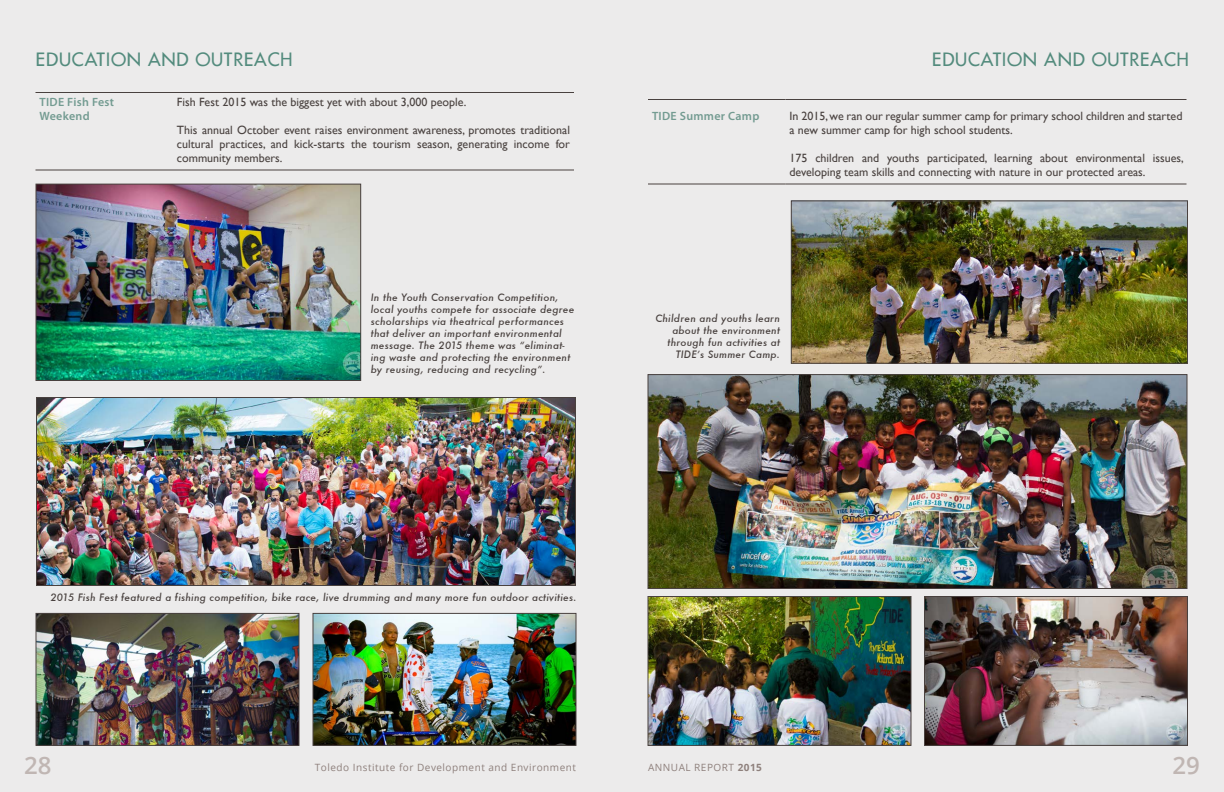
<style>
.page{position:relative;width:1224px;height:792px;background:#ecebeb}
.page>*{position:absolute;margin:0;border:0;box-sizing:border-box;transform-origin:0 0}
.t1{font:600 24px "Open Sans";color:#c0b6b3}
.t2{font:18px "Futura 2";letter-spacing:.05em;color:#538b7d}
.t3{font:12px/14px "Gill Sans";color:#49413f}
.t4{font:600 12px/14px "Myriad Pro";letter-spacing:.025em;color:#739b91}
.t5{font:italic 500 10px/12px "Futura";letter-spacing:.025em;color:#49413f}
.t6{font:10px "Open Sans";letter-spacing:.05em;color:#8e807c}
.s1{font-weight:700}
</style>
<div class="page">
<img style="left:793px;top:202px;width:393px;height:160px">
<div style="left:791px;top:200px;width:397px;height:164px;border:1px solid #49413f"></div>
<img style="left:38px;top:399px;width:536px;height:185px">
<div style="left:36px;top:397px;width:540px;height:189px;border:1px solid #49413f"></div>
<img style="left:650px;top:376px;width:536px;height:211px">
<div style="left:648px;top:374px;width:540px;height:215px;border:1px solid #49413f"></div>
<img style="left:314px;top:615px;width:260px;height:129px">
<div style="left:312px;top:613px;width:264px;height:133px;border:1px solid #49413f"></div>
<img style="left:926px;top:598px;width:260px;height:146px">
<div style="left:924px;top:596px;width:264px;height:150px;border:1px solid #49413f"></div>
<img style="left:650px;top:598px;width:260px;height:146px">
<div style="left:648px;top:596px;width:264px;height:150px;border:1px solid #49413f"></div>
<img style="left:38px;top:186px;width:321px;height:193px">
<div style="left:36px;top:184px;width:325px;height:197px;border:1px solid #49413f"></div>
<img style="left:38px;top:615px;width:260px;height:129px">
<div style="left:36px;top:613px;width:264px;height:133px;border:1px solid #49413f"></div>
<hr style="left:36px;top:92px;width:137px;height:1px;background:#49413f">
<hr style="left:36px;top:170px;width:137px;height:1px;background:#49413f">
<hr style="left:173px;top:92px;width:401px;height:1px;background:#49413f">
<hr style="left:173px;top:170px;width:401px;height:1px;background:#49413f">
<hr style="left:648px;top:99px;width:138px;height:1px;background:#49413f">
<hr style="left:786px;top:99px;width:400px;height:1px;background:#49413f">
<hr style="left:648px;top:184px;width:138px;height:1px;background:#49413f">
<hr style="left:786px;top:184px;width:400px;height:1px;background:#49413f">
<h2 class="t2" style="left:36px;top:47px;width:258px">EDUCATION AND OUTREACH</h2>
<h2 class="t2" style="left:932px;top:47px;width:258px">EDUCATION AND OUTREACH</h2>
<p class="t4" style="left:40px;top:95px;width:76px">TIDE Fish Fest<br>Weekend</p>
<p class="t3" style="left:177px;top:95px;width:291px">Fish Fest 2015 was the biggest yet with about 3,000 people.</p>
<p class="t3" style="left:177px;top:123px;width:395px;text-align:justify">This annual October event raises environment awareness, promotes traditional cultural practices, and kick-starts the tourism season, generating income for community members.</p>
<p class="t5" style="left:371px;top:292px;width:205px">In the Youth Conservation Competition, local youths compete for associate degree scholarships via theatrical performances that deliver an important environmental message. The 2015 theme was “eliminat&shy;ing waste and protecting the environment by reusing, reducing and recycling”.</p>
<p class="t4" style="left:652px;top:109px;width:109px">TIDE Summer Camp</p>
<p class="t3" style="left:789px;top:109px;width:395px">In 2015, we ran our regular summer camp for primary school children and started a new summer camp for high school students.</p>
<p class="t3" style="left:789px;top:151px;width:396px">175 children and youths participated, learning about environmental issues, developing team skills and connecting with nature in our protected areas.</p>
<p class="t5" style="left:655px;top:312px;width:126px;text-align:right">Children and youths learn about the environment through fun activities at<br>TIDE’s Summer Camp.</p>
<p class="t5" style="left:50px;top:591px;width:527px">2015 Fish Fest featured a fishing competition, bike race, live drumming and many more fun outdoor activities.</p>
<h1 class="t1" style="left:24px;top:749px;width:29px">28</h1>
<p class="t6" style="left:315px;top:761px;width:263px">Toledo Institute for Development and Environment</p>
<p class="t6" style="left:648px;top:761px;width:116px">ANNUAL REPORT <span class="s1">2015</span></p>
<h1 class="t1" style="left:1173px;top:749px;width:29px">29</h1>
</div>
